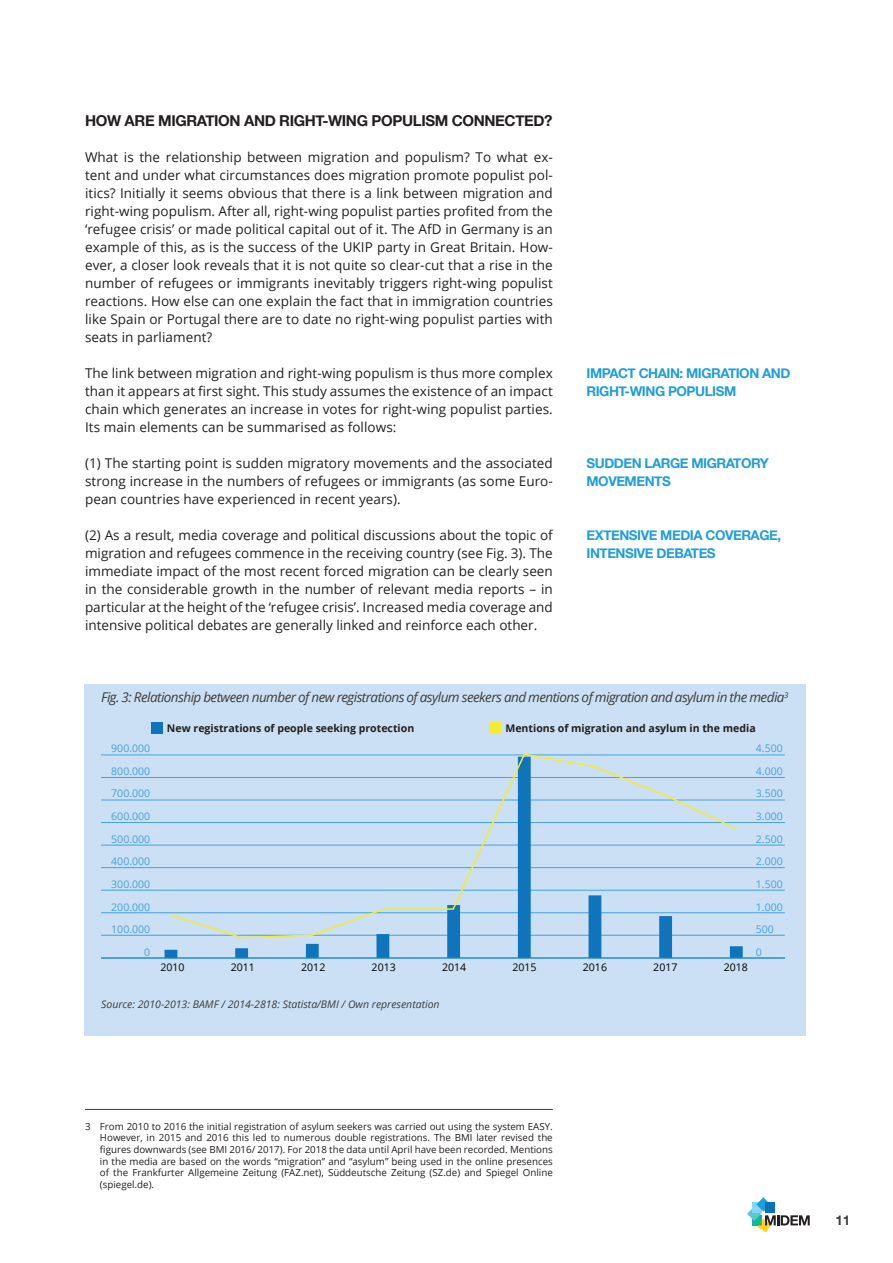
<style>
.page{position:relative;width:893px;height:1263px;background:#fff}
.page>*{position:absolute;margin:0;border:0;box-sizing:border-box;transform-origin:0 0}
.t1{font:700 15px "Helvetica Neue";letter-spacing:-.025em;color:#231f20}
.t2{font:13.5px/18px "Open Sans";letter-spacing:.005em;color:#231f20;text-align:justify}
.t3{font:700 13.5px/18px "Helvetica Neue";letter-spacing:-.035em;color:#209ed9}
.Fließtext{font:italic 13.5px "Open Sans";letter-spacing:-.04em;color:#3e3e3f}
.t4{font:700 13.5px "Helvetica Neue";color:#3e3e3f}
.t5{font:10.5px/22.6px "Open Sans";color:#47a2d9;text-align:right}
.t6{font:700 10.5px "Open Sans";color:#231f20}
.Fließtext-2{font:italic 10.5px "Open Sans";color:#3e3e3f}
.t7{font:10.5px "Open Sans";color:#000001}
.FUSSNOTE{font:9.75px/11.7px "Open Sans";color:#231f20;text-align:justify}
</style>
<div class="page">
<svg style="left:747px;top:1197px;width:63px;height:35px"></svg>
<hr style="left:85px;top:1109px;width:468px;height:1px;background:#3e3e3f">
<div style="left:84px;top:684px;width:721px;height:351px;background:#cbe0f4"></div>
<hr style="left:101px;top:957px;width:684px;height:1px;background:#47a2d9">
<hr style="left:101px;top:935px;width:684px;height:1px;background:#47a2d9">
<hr style="left:101px;top:912px;width:684px;height:1px;background:#47a2d9">
<hr style="left:101px;top:890px;width:684px;height:1px;background:#47a2d9">
<hr style="left:101px;top:867px;width:684px;height:1px;background:#47a2d9">
<hr style="left:101px;top:845px;width:684px;height:1px;background:#47a2d9">
<hr style="left:101px;top:822px;width:684px;height:1px;background:#47a2d9">
<hr style="left:101px;top:800px;width:684px;height:1px;background:#47a2d9">
<hr style="left:101px;top:777px;width:684px;height:1px;background:#47a2d9">
<hr style="left:101px;top:755px;width:684px;height:1px;background:#47a2d9">
<div style="left:165px;top:950px;width:12px;height:8px;background:#1074bc"></div>
<div style="left:235px;top:948px;width:13px;height:10px;background:#1074bc"></div>
<div style="left:306px;top:944px;width:13px;height:14px;background:#1074bc"></div>
<div style="left:376px;top:934px;width:13px;height:24px;background:#1074bc"></div>
<div style="left:447px;top:905px;width:13px;height:53px;background:#1074bc"></div>
<div style="left:518px;top:757px;width:13px;height:201px;background:#1074bc"></div>
<div style="left:589px;top:895px;width:12px;height:63px;background:#1074bc"></div>
<div style="left:659px;top:916px;width:13px;height:42px;background:#1074bc"></div>
<div style="left:730px;top:946px;width:13px;height:12px;background:#1074bc"></div>
<svg style="left:169px;top:753px;width:569px;height:186px"></svg>
<div style="left:151px;top:722px;width:12px;height:12px;background:#1074bc"></div>
<div style="left:489px;top:722px;width:12px;height:12px;background:#f4ed2f"></div>
<p class="t1" style="left:85px;top:109px;width:469px">HOW ARE MIGRATION AND RIGHT-WING POPULISM CONNECTED?</p>
<p class="t2" style="left:85px;top:148px;width:469px">What is the relationship between migration and populism? To what ex&shy;tent and under what circumstances does migration promote populist pol&shy;itics? Initially it seems obvious that there is a link between migration and right-wing populism. After all, right-wing populist parties profited from the ‘refugee crisis’ or made political capital out of it. The AfD in Germany is an example of this, as is the success of the UKIP party in Great Britain. How&shy;ever, a closer look reveals that it is not quite so clear-cut that a rise in the number of refugees or immigrants inevitably triggers right-wing populist reactions. How else can one explain the fact that in immigration countries like Spain or Portugal there are to date no right-wing populist parties with seats in parliament?</p>
<p class="t2" style="left:85px;top:364px;width:469px">The link between migration and right-wing populism is thus more complex than it appears at first sight. This study assumes the existence of an impact chain which generates an increase in votes for right-wing populist parties.<br>Its main elements can be summarised as follows:</p>
<p class="t2" style="left:85px;top:454px;width:469px">(1) The starting point is sudden migratory movements and the associated strong increase in the numbers of refugees or immigrants (as some Euro&shy;pean countries have experienced in recent years).</p>
<p class="t2" style="left:85px;top:526px;width:469px">(2) As a result, media coverage and political discussions about the topic of migration and refugees commence in the receiving country (see Fig. 3). The immediate impact of the most recent forced migration can be clearly seen in the considerable growth in the number of relevant media reports – in particular at the height of the ‘refugee crisis’. Increased media coverage and intensive political debates are generally linked and reinforce each other.<sup>3</sup></p>
<p class="t3" style="left:586px;top:365px;width:205px">IMPACT CHAIN: MIGRATION AND<br>RIGHT-WING POPULISM</p>
<p class="t3" style="left:586px;top:455px;width:184px">SUDDEN LARGE MIGRATORY<br>MOVEMENTS</p>
<p class="t3" style="left:586px;top:527px;width:196px">EXTENSIVE MEDIA COVERAGE,<br>INTENSIVE DEBATES</p>
<p class="Fließtext" style="left:101px;top:688px;width:689px">Fig. 3: Relationship between number of new registrations of asylum seekers and mentions of migration and asylum in the media<sup>3</sup></p>
<p class="t6" style="left:167px;top:721px;width:249px">New registrations of people seeking protection</p>
<p class="t6" style="left:505px;top:721px;width:252px">Mentions of migration and asylum in the media</p>
<p class="t5" style="left:111px;top:737px;width:41px">900.000<br>800.000<br>700.000<br>600.000<br>500.000<br>400.000<br>300.000<br>200.000<br>100.000<br>0</p>
<p class="t5" style="left:756px;top:737px;width:28px;text-align:left">4.500<br>4.000<br>3.500<br>3.000<br>2.500<br>2.000<br>1.500<br>1.000<br>500<br>0</p>
<p class="t7" style="left:160px;top:960px;width:26px">2010</p>
<p class="t7" style="left:231px;top:960px;width:26px">2011</p>
<p class="t7" style="left:301px;top:960px;width:26px">2012</p>
<p class="t7" style="left:372px;top:960px;width:26px">2013</p>
<p class="t7" style="left:442px;top:960px;width:26px">2014</p>
<p class="t7" style="left:512px;top:960px;width:26px">2015</p>
<p class="t7" style="left:583px;top:960px;width:26px">2016</p>
<p class="t7" style="left:653px;top:960px;width:26px">2017</p>
<p class="t7" style="left:724px;top:960px;width:26px">2018</p>
<p class="Fließtext-2" style="left:101px;top:997px;width:340px">Source: 2010-2013: BAMF / 2014-2818: Statista/BMI / Own representation</p>
<p class="FUSSNOTE" style="left:100px;top:1120px;width:454px;text-indent:-15px">3 From 2010 to 2016 the initial registration of asylum seekers was carried out using the system EASY.<br>However, in 2015 and 2016 this led to numerous double registrations. The BMI later revised the figures downwards (see BMI 2016/ 2017). For 2018 the data until April have been recorded. Mentions in the media are based on the words “migration” and “asylum” being used in the online presences of the Frankfurter Allgemeine Zeitung (FAZ.net), Süddeutsche Zeitung (SZ.de) and Spiegel Online (spiegel.de).</p>
<p class="t4" style="left:835px;top:1209px;width:17px">11</p>
</div>
